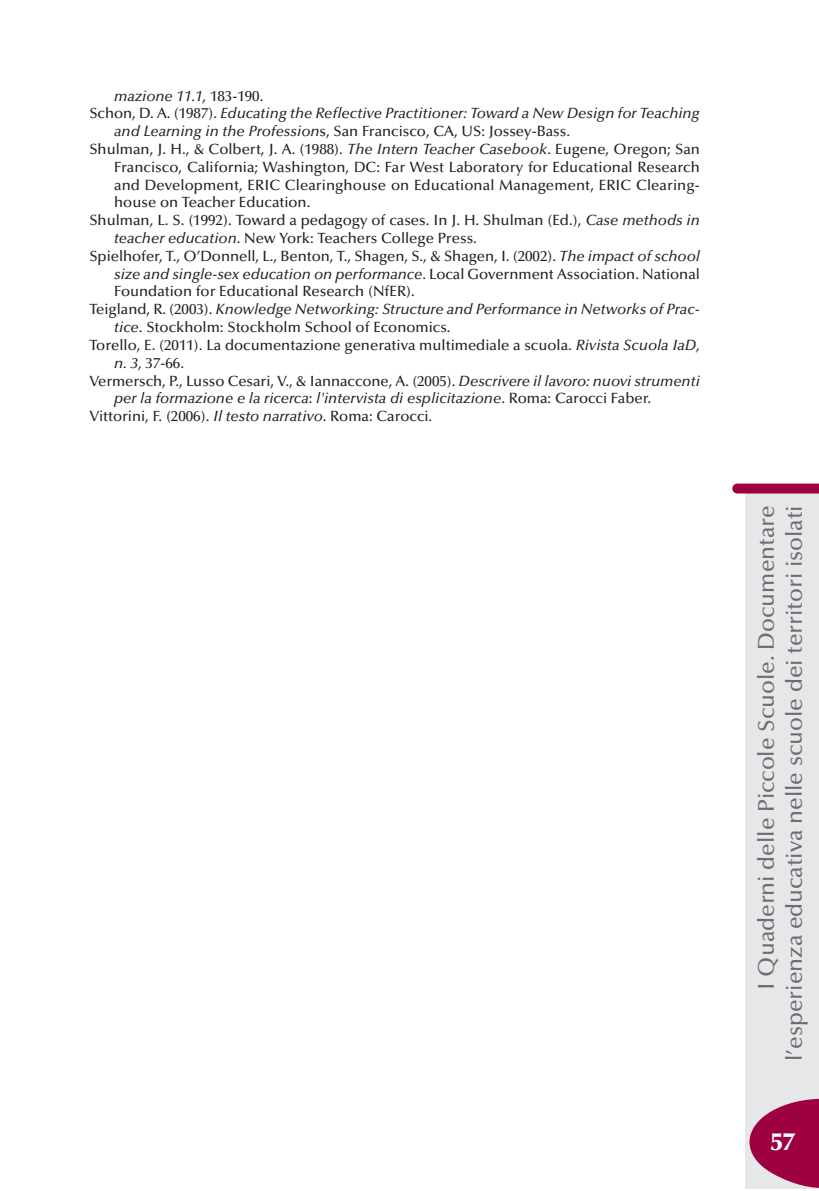
<style>
.page{position:relative;width:819px;height:1191px;background:#fff}
.page>*{position:absolute;margin:0;border:0;box-sizing:border-box;transform-origin:0 0}
.t1{font:900 24.5px "Optima";color:#fff}
.t2{font:500 22.75px/28px "Optima";color:#6c6d70;text-align:right}
.t3{font:500 14.88px "Optima";color:#231f20}
.t4{font:italic 500 14.88px "Optima";color:#231f20}
.s1{font-style:normal}
.s2{font-style:italic}
</style>
<div class="page">
<div style="left:745px;top:491px;width:74px;height:697px;background:#e6e7e9"></div>
<svg style="left:732px;top:483px;width:87px;height:10px"></svg>
<svg style="left:749px;top:1098px;width:70px;height:90px"></svg>
<p class="t4" style="left:114px;top:90px;width:151px">mazione 11.1, <span class="s1">183-190.</span></p>
<p class="t4" style="left:89px;top:107px;width:612px"><span class="s1">Schon, D. A. (1987).</span> Educating the Reflective Practitioner: Toward a New Design for Teaching</p>
<p class="t3" style="left:114px;top:125px;width:457px"><span class="s2">and Learning in the Profession</span>s, San Francisco, CA, US: Jossey-Bass.</p>
<p class="t3" style="left:89px;top:143px;width:612px">Shulman, J. H., &amp; Colbert, J. A. (1988). <span class="s2">The Intern Teacher Casebook</span>. Eugene, Oregon; San</p>
<p class="t3" style="left:114px;top:161px;width:587px">Francisco, California; Washington, DC: Far West Laboratory for Educational Research</p>
<p class="t3" style="left:114px;top:179px;width:587px">and Development, ERIC Clearinghouse on Educational Management, ERIC Clearing-</p>
<p class="t3" style="left:114px;top:196px;width:198px">house on Teacher Education.</p>
<p class="t3" style="left:89px;top:214px;width:612px">Shulman, L. S. (1992). Toward a pedagogy of cases. In J. H. Shulman (Ed.), <span class="s2">Case methods in</span></p>
<p class="t3" style="left:114px;top:232px;width:364px"><span class="s2">teacher education</span>. New York: Teachers College Press.</p>
<p class="t3" style="left:89px;top:250px;width:612px">Spielhofer, T., O’Donnell, L., Benton, T., Shagen, S., &amp; Shagen, I. (2002). <span class="s2">The impact of school</span></p>
<p class="t4" style="left:114px;top:268px;width:587px">size and single-sex education on performance<span class="s1">. Local Government Association. National</span></p>
<p class="t3" style="left:114px;top:286px;width:302px">Foundation for Educational Research (NfER).</p>
<p class="t4" style="left:89px;top:303px;width:612px"><span class="s1">Teigland, R. (2003).</span> Knowledge Networking: Structure and Performance in Networks of Prac-</p>
<p class="t3" style="left:114px;top:321px;width:338px"><span class="s2">tice</span>. Stockholm: Stockholm School of Economics.</p>
<p class="t3" style="left:89px;top:339px;width:612px">Torello, E. (2011). La documentazione generativa multimediale a scuola. <span class="s2">Rivista Scuola IaD,</span></p>
<p class="t3" style="left:114px;top:357px;width:71px"><span class="s2">n. 3,</span> 37-66.</p>
<p class="t3" style="left:89px;top:375px;width:612px">Vermersch, P., Lusso Cesari, V., &amp; Iannaccone, A. (2005). <span class="s2">Descrivere il lavoro: nuovi strumenti</span></p>
<p class="t4" style="left:114px;top:392px;width:538px">per la formazione e la ricerca<span class="s1">:</span> l'intervista di esplicitazione<span class="s1">. Roma: Carocci Faber.</span></p>
<p class="t3" style="left:89px;top:410px;width:344px">Vittorini, F. (2006). <span class="s2">Il testo narrativo</span>. Roma: Carocci.</p>
<h2 class="t2" style="left:754px;top:1060px;width:557px;rotate:-90deg">I Quaderni delle Piccole Scuole. Documentare l’esperienza educativa nelle scuole dei territori isolati</h2>
<h1 class="t1" style="left:770px;top:1131px;width:26px">57</h1>
</div>
